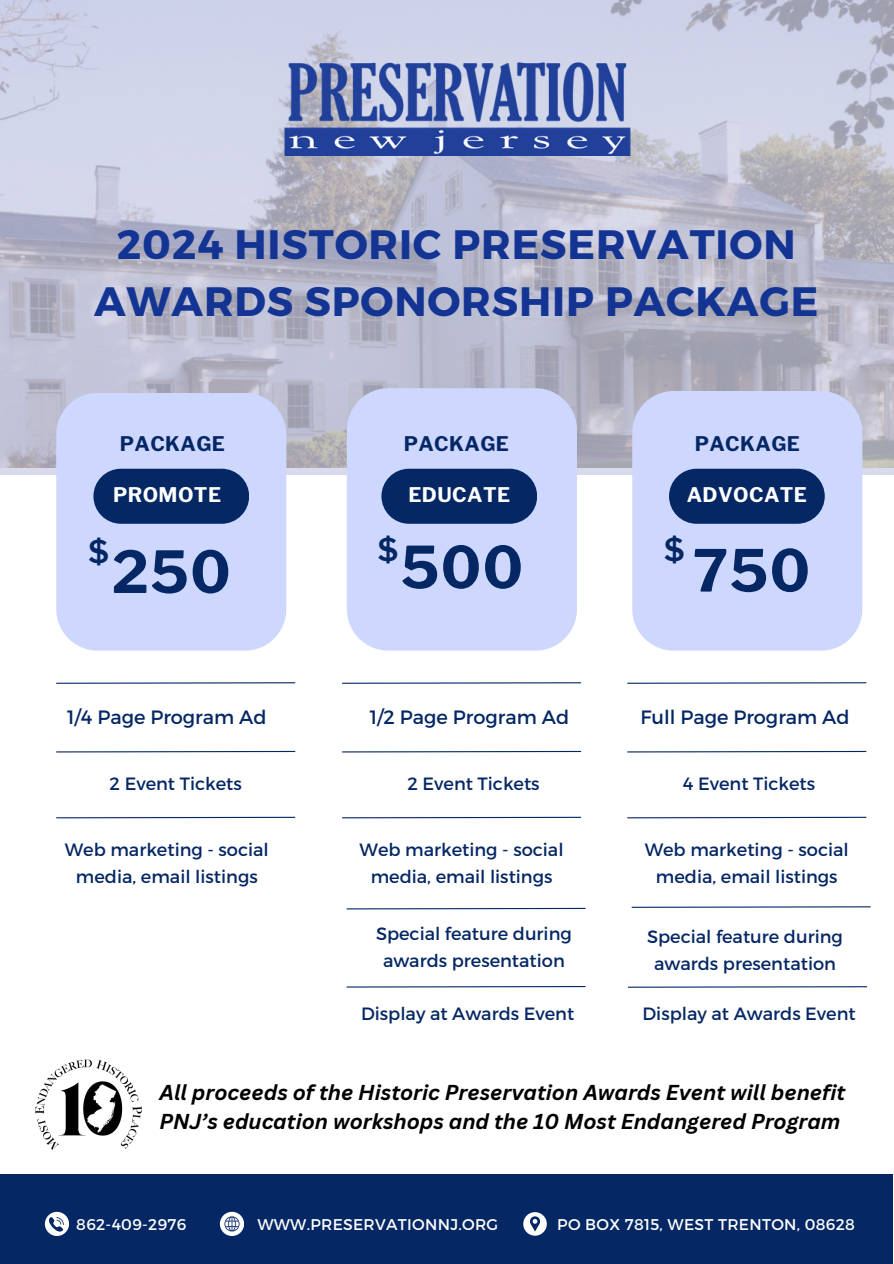
<style>
.page{position:relative;width:894px;height:1264px;background:#fff}
.page>*{position:absolute;margin:0;border:0;box-sizing:border-box;transform-origin:0 0}
.t1{font:700 57.45px "Libre Franklin";letter-spacing:.02em;color:#052764}
.t2{font:700 40.95px/57.3px "Montserrat";letter-spacing:.02em;color:#133493;text-align:center}
.t3{font:700 31.5px "Libre Franklin";color:#052764}
.t4{font:italic 700 21px/29.2px "Canva Sans";color:#000}
.t5{font:700 19.95px "Libre Franklin";letter-spacing:.02em;color:#fff}
.t6{font:700 19.95px "Libre Franklin";letter-spacing:.02em;color:#052764}
.t7{font:19.35px "Montserrat";color:#052764}
.t8{font:17.85px/27px "Montserrat";color:#052764;text-align:center}
.t9{font:15.6px "Montserrat";letter-spacing:.02em;color:#fff}
</style>
<div class="page">
<svg style="left:0;top:0;width:893px;height:474px;background:#bfc0d2"></svg>
<div style="left:56px;top:393px;width:230px;height:257px;background:#ced8ff"></div>
<div style="left:347px;top:388px;width:229px;height:262px;background:#ced8ff"></div>
<div style="left:632px;top:391px;width:230px;height:259px;background:#ced8ff"></div>
<div style="left:0;top:1174px;width:893px;height:89px;background:#052764"></div>
<svg style="left:45px;top:1211px;width:23px;height:24px"></svg>
<svg style="left:523px;top:1212px;width:23px;height:23px"></svg>
<svg style="left:220px;top:1211px;width:23px;height:24px"></svg>
<div style="left:93px;top:468px;width:156px;height:56px;background:#052764;border-radius:28px"></div>
<div style="left:381px;top:468px;width:156px;height:56px;background:#052764;border-radius:28px"></div>
<div style="left:668px;top:468px;width:156px;height:56px;background:#052764;border-radius:28px"></div>
<svg style="left:56px;top:682px;width:240px;height:2px"></svg>
<svg style="left:56px;top:750px;width:240px;height:3px"></svg>
<svg style="left:56px;top:816px;width:240px;height:3px"></svg>
<svg style="left:342px;top:682px;width:240px;height:2px"></svg>
<svg style="left:342px;top:750px;width:240px;height:3px"></svg>
<svg style="left:342px;top:816px;width:240px;height:3px"></svg>
<svg style="left:346px;top:907px;width:240px;height:3px"></svg>
<svg style="left:627px;top:682px;width:240px;height:2px"></svg>
<svg style="left:627px;top:750px;width:240px;height:3px"></svg>
<svg style="left:627px;top:816px;width:240px;height:3px"></svg>
<svg style="left:631px;top:906px;width:240px;height:2px"></svg>
<img style="left:35px;top:1059px;width:107px;height:92px">
<svg style="left:346px;top:986px;width:240px;height:2px"></svg>
<img style="left:270px;top:55px;width:373px;height:101px">
<svg style="left:628px;top:986px;width:239px;height:2px"></svg>
<h3 class="t2" style="left:94px;top:213px;width:725px">2024 HISTORIC PRESERVATION<br>AWARDS SPONORSHIP PACKAGE</h3>
<p class="t6" style="left:120px;top:431px;width:107px">PACKAGE</p>
<h1 class="t6" style="left:403px;top:431px;width:107px">PACKAGE</h1>
<h5 class="t6" style="left:694px;top:431px;width:107px">PACKAGE</h5>
<h1 class="t5" style="left:113px;top:482px;width:109px">PROMOTE</h1>
<h3 class="t5" style="left:408px;top:482px;width:103px">EDUCATE</h3>
<h3 class="t5" style="left:686px;top:482px;width:122px">ADVOCATE</h3>
<h3 class="t3" style="left:378px;top:530px;width:22px">$</h3>
<p class="t3" style="left:88px;top:533px;width:22px">$</p>
<h1 class="t1" style="left:400px;top:533px;width:124px">500</h1>
<h3 class="t1" style="left:112px;top:537px;width:120px">250</h3>
<p class="t3" style="left:664px;top:531px;width:22px">$</p>
<h3 class="t1" style="left:692px;top:536px;width:119px">750</h3>
<h5 class="t7" style="left:67px;top:704px;width:201px">1/4 Page Program Ad</h5>
<h6 class="t7" style="left:369px;top:704px;width:201px">1/2 Page Program Ad</h6>
<h6 class="t7" style="left:640px;top:704px;width:211px">Full Page Program Ad</h6>
<h5 class="t8" style="left:110px;top:769px;width:134px">2 Event Tickets</h5>
<h6 class="t8" style="left:407px;top:769px;width:134px">2 Event Tickets</h6>
<h6 class="t8" style="left:682px;top:769px;width:134px">4 Event Tickets</h6>
<p class="t8" style="left:65px;top:835px;width:205px">Web marketing - social media, email listings</p>
<h6 class="t8" style="left:359px;top:835px;width:205px">Web marketing - social media, email listings</h6>
<h6 class="t8" style="left:644px;top:835px;width:205px">Web marketing - social media, email listings</h6>
<h6 class="t8" style="left:376px;top:918px;width:197px">Special feature during awards presentation</h6>
<p class="t8" style="left:361px;top:999px;width:215px">Display at Awards Event</p>
<p class="t8" style="left:647px;top:922px;width:197px">Special feature during awards presentation</p>
<p class="t8" style="left:642px;top:999px;width:215px">Display at Awards Event</p>
<h4 class="t4" style="left:159px;top:1076px;width:687px">All proceeds of the Historic Preservation Awards Event will benefit<br>PNJ’s education workshops and the 10 Most Endangered Program</h4>
<h6 class="t9" style="left:76px;top:1214px;width:111px">862-409-2976</h6>
<h6 class="t9" style="left:257px;top:1214px;width:242px">WWW.PRESERVATIONNJ.ORG</h6>
<h6 class="t9" style="left:557px;top:1214px;width:299px">PO BOX 7815, WEST TRENTON, 08628</h6>
</div>
